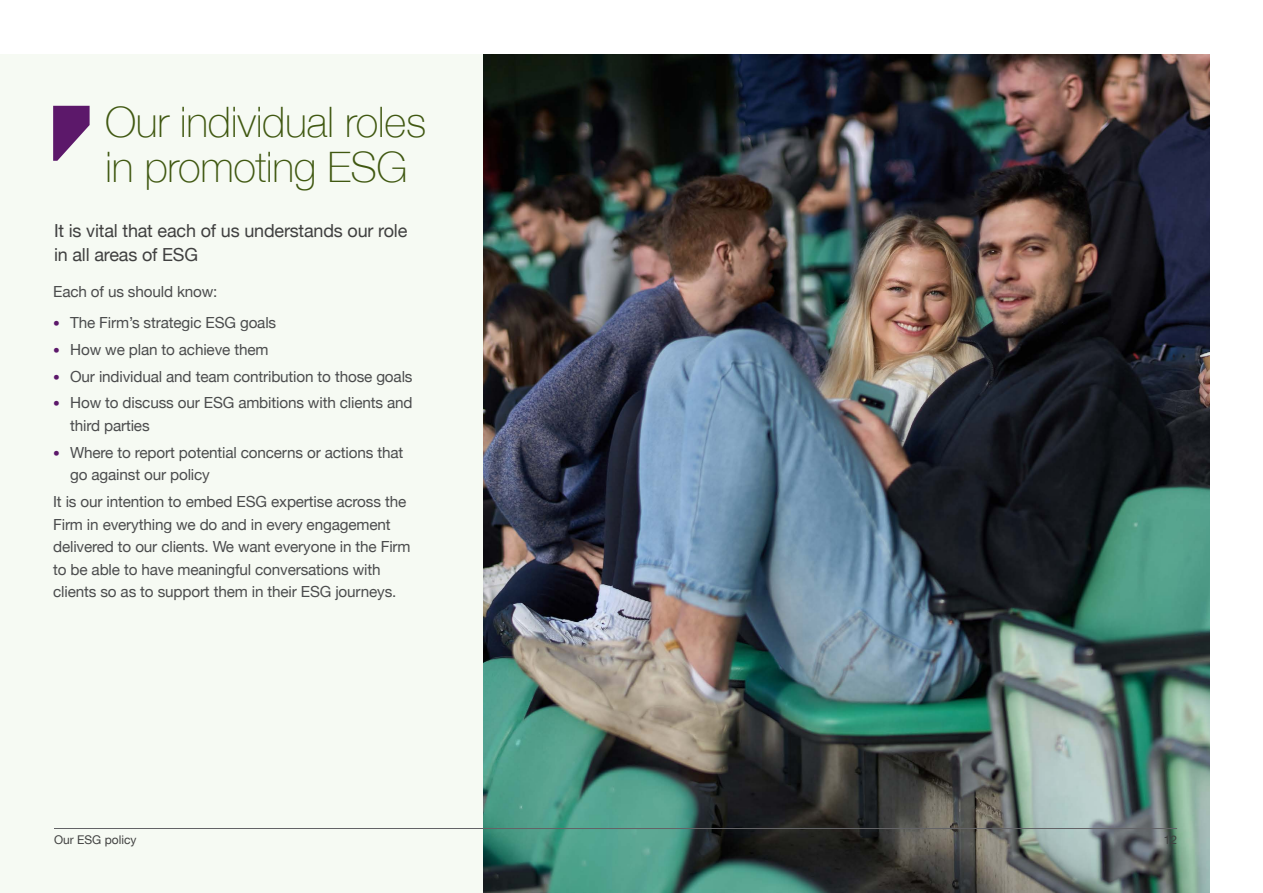
<style>
.page{position:relative;width:1263px;height:893px;background:#fff}
.page>*{position:absolute;margin:0;border:0;box-sizing:border-box;transform-origin:0 0}
.t1{font:100 42px/45px "Helvetica Neue";letter-spacing:-.01em;color:#405811}
.t2{font:18px/24px "Helvetica Neue";letter-spacing:-.01em;color:#404040}
.t3{font:15.3px/22.5px "Helvetica Neue";letter-spacing:-.01em;color:#4b4c4d}
.t4{font:12px "Helvetica Neue LT Com";color:#404040}
.s1{font-family:"Helvetica Neue LT Com";font-weight:700;font-size:13.5px;color:#5c186a}
</style>
<div class="page">
<div style="left:0;top:54px;width:1209px;height:839px;background:#f6faf3"></div>
<svg style="left:53px;top:106px;width:37px;height:55px"></svg>
<img style="left:483px;top:54px;width:727px;height:839px">
<hr style="left:54px;top:828px;width:1123px;height:1px;background:#636366">
<h1 class="t1" style="left:105px;top:98px;width:322px">Our individual roles in promoting ESG</h1>
<p class="t2" style="left:54px;top:220px;width:355px">It is vital that each of us understands our role in all areas of ESG</p>
<p class="t3" style="left:53px;top:281px;width:166px">Each of us should know:</p>
<p class="t3" style="left:53px;top:312px;width:225px"><span class="s1">•</span> The Firm’s strategic ESG goals</p>
<p class="t3" style="left:53px;top:339px;width:217px"><span class="s1">•</span> How we plan to achieve them</p>
<p class="t3" style="left:53px;top:366px;width:361px"><span class="s1">•</span> Our individual and team contribution to those goals</p>
<p class="t3" style="left:70px;top:393px;width:344px;text-indent:-17px"><span class="s1">•</span> How to discuss our ESG ambitions with clients and third parties</p>
<p class="t3" style="left:70px;top:442px;width:335px;text-indent:-17px"><span class="s1">•</span> Where to report potential concerns or actions that go against our policy</p>
<p class="t3" style="left:53px;top:491px;width:359px">It is our intention to embed ESG expertise across the Firm in everything we do and in every engagement delivered to our clients. We want everyone in the Firm to be able to have meaningful conversations with clients so as to support them in their ESG journeys.</p>
<p class="t4" style="left:54px;top:832px;width:84px">Our ESG policy</p>
<p class="t4" style="left:1164px;top:832px;width:15px">12</p>
</div>
